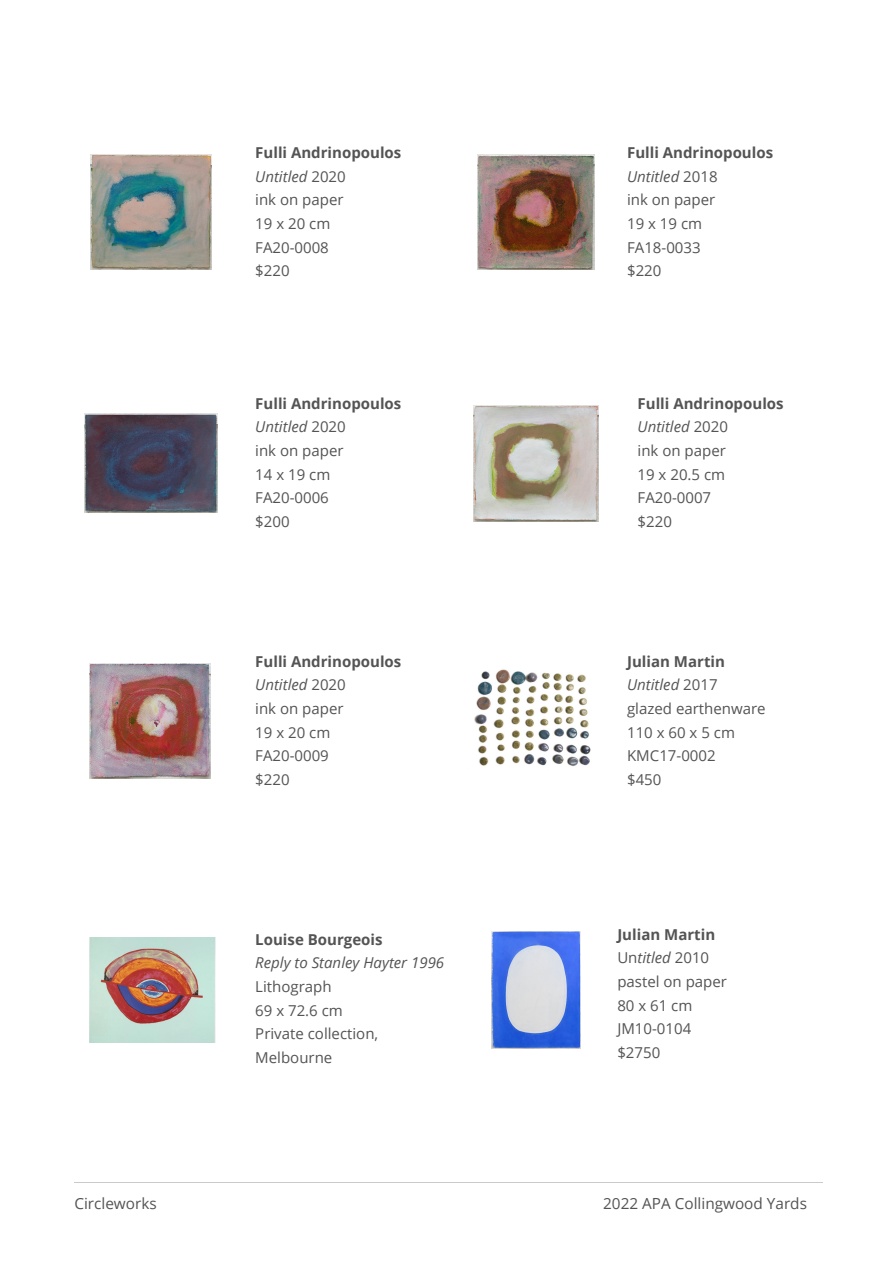
<style>
.page{position:relative;width:894px;height:1264px;background:#fff}
.page>*{position:absolute;margin:0;border:0;box-sizing:border-box;transform-origin:0 0}
.t1{font:15.3px "Open Sans";color:#545454}
.t2{font:15px "Open Sans";color:#545454}
.t3{font:700 15px "Open Sans";color:#545454}
.t4{font:italic 15px "Open Sans";color:#545454}
.t5{font:15px "Open Sans";letter-spacing:.26em;color:#545454}
.s1{font-style:normal}
.s2{font-style:italic}
</style>
<div class="page">
<img style="left:84px;top:413px;width:133px;height:99px">
<img style="left:473px;top:405px;width:125px;height:116px">
<img style="left:89px;top:663px;width:122px;height:115px">
<img style="left:491px;top:931px;width:89px;height:117px">
<img style="left:474px;top:669px;width:117px;height:97px">
<img style="left:90px;top:154px;width:122px;height:115px">
<img style="left:477px;top:154px;width:117px;height:115px">
<img style="left:89px;top:937px;width:126px;height:105px">
<p class="t3" style="left:255px;top:142px;width:147px">Fulli Andrinopoulos</p>
<p class="t4" style="left:255px;top:165px;width:92px">Untitled <span class="s1">2020</span></p>
<p class="t2" style="left:255px;top:189px;width:90px">ink on paper</p>
<p class="t2" style="left:255px;top:213px;width:76px">19 x 20 cm</p>
<p class="t2" style="left:255px;top:236px;width:75px">FA20-0008</p>
<p class="t2" style="left:255px;top:260px;width:36px">$220</p>
<p class="t3" style="left:255px;top:393px;width:147px">Fulli Andrinopoulos</p>
<p class="t4" style="left:255px;top:416px;width:92px">Untitled <span class="s1">2020</span></p>
<p class="t2" style="left:255px;top:440px;width:90px">ink on paper</p>
<p class="t2" style="left:255px;top:463px;width:76px">14 x 19 cm</p>
<p class="t2" style="left:255px;top:487px;width:75px">FA20-0006</p>
<p class="t2" style="left:255px;top:511px;width:36px">$200</p>
<p class="t3" style="left:255px;top:650px;width:147px">Fulli Andrinopoulos</p>
<p class="t4" style="left:255px;top:674px;width:92px">Untitled <span class="s1">2020</span></p>
<p class="t2" style="left:255px;top:698px;width:90px">ink on paper</p>
<p class="t2" style="left:255px;top:721px;width:76px">19 x 20 cm</p>
<p class="t2" style="left:255px;top:745px;width:75px">FA20-0009</p>
<p class="t2" style="left:255px;top:768px;width:36px">$220</p>
<p class="t3" style="left:255px;top:928px;width:129px">Louise Bourgeois</p>
<p class="t4" style="left:255px;top:952px;width:190px">Reply to Stanley Hayter 1996</p>
<p class="t2" style="left:255px;top:976px;width:78px">Lithograph</p>
<p class="t2" style="left:255px;top:999px;width:89px">69 x 72.6 cm</p>
<p class="t2" style="left:255px;top:1023px;width:124px">Private collection,</p>
<p class="t2" style="left:255px;top:1047px;width:78px">Melbourne</p>
<p class="t3" style="left:627px;top:142px;width:147px">Fulli Andrinopoulos</p>
<p class="t4" style="left:627px;top:165px;width:92px">Untitled <span class="s1">2018</span></p>
<p class="t2" style="left:627px;top:189px;width:90px">ink on paper</p>
<p class="t2" style="left:627px;top:213px;width:76px">19 x 19 cm</p>
<p class="t2" style="left:627px;top:236px;width:75px">FA18-0033</p>
<p class="t2" style="left:627px;top:260px;width:36px">$220</p>
<p class="t3" style="left:637px;top:393px;width:147px">Fulli Andrinopoulos</p>
<p class="t4" style="left:637px;top:416px;width:92px">Untitled <span class="s1">2020</span></p>
<p class="t2" style="left:637px;top:440px;width:90px">ink on paper</p>
<p class="t2" style="left:637px;top:463px;width:89px">19 x 20.5 cm</p>
<p class="t2" style="left:637px;top:487px;width:75px">FA20-0007</p>
<p class="t2" style="left:637px;top:511px;width:36px">$220</p>
<p class="t3" style="left:627px;top:650px;width:99px">Julian Martin</p>
<p class="t4" style="left:627px;top:674px;width:92px">Untitled <span class="s1">2017</span></p>
<p class="t2" style="left:627px;top:698px;width:140px">glazed earthenware</p>
<p class="t5" style="left:627px;top:721px;width:109px">110x60x5cm</p>
<p class="t2" style="left:627px;top:745px;width:90px">KMC17-0002</p>
<p class="t2" style="left:627px;top:768px;width:36px">$450</p>
<p class="t3" style="left:617px;top:923px;width:99px">Julian Martin</p>
<p class="t2" style="left:617px;top:947px;width:93px">Un<span class="s2">titled</span> 2010</p>
<p class="t2" style="left:617px;top:970px;width:111px">pastel on paper</p>
<p class="t2" style="left:617px;top:994px;width:76px">80 x 61 cm</p>
<p class="t2" style="left:617px;top:1018px;width:75px">JM10-0104</p>
<p class="t2" style="left:617px;top:1041px;width:44px">$2750</p>
<p class="t1" style="left:74px;top:1192px;width:84px">Circleworks</p>
<p class="t1" style="left:603px;top:1192px;width:205px">2022 APA Collingwood Yards</p>
</div>
